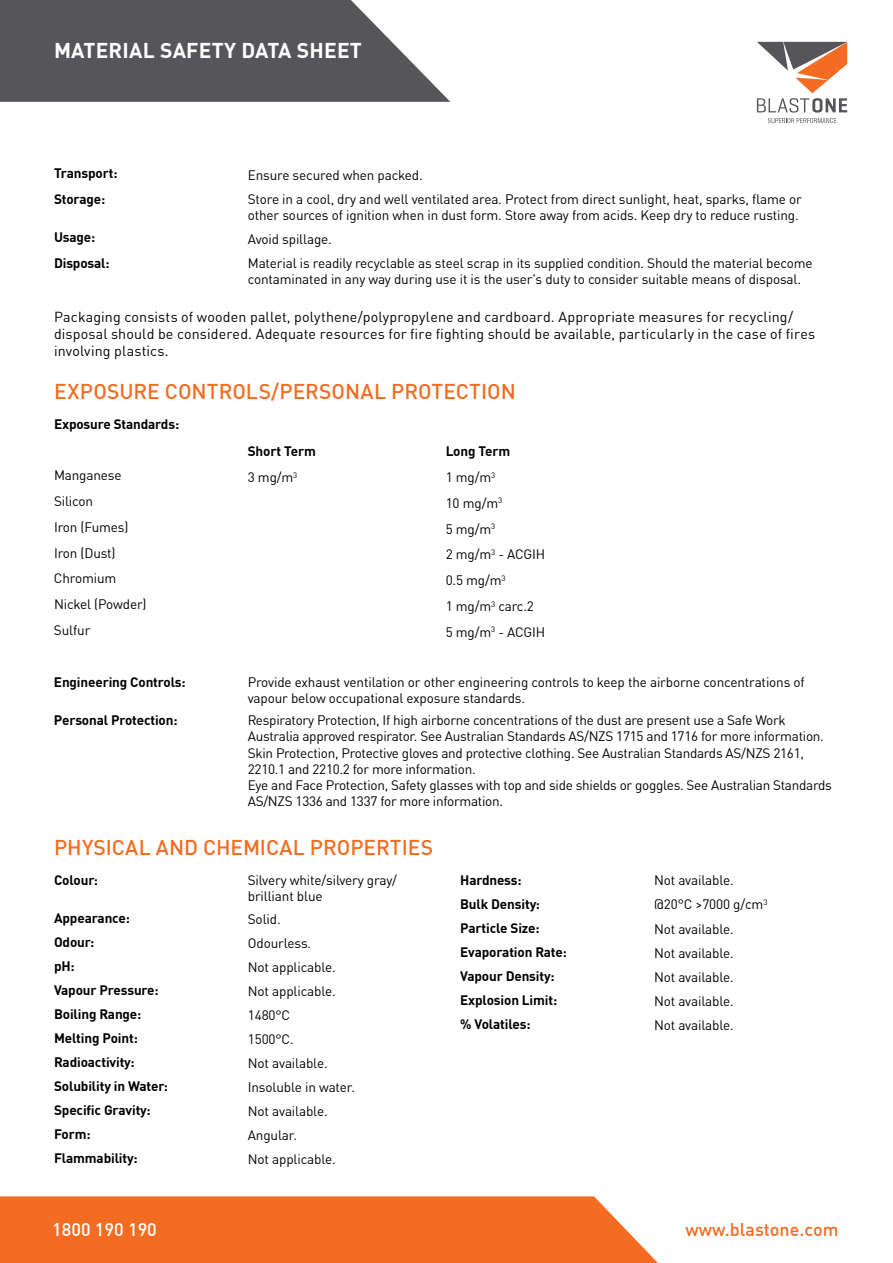
<style>
.page{position:relative;width:893px;height:1263px;background:#fff}
.page>*{position:absolute;margin:0;border:0;box-sizing:border-box;transform-origin:0 0}
.t1{font:500 21px "DIN Offc";color:#f36c21}
.t2{font:700 21px "DIN Offc";letter-spacing:.01em;color:#fff}
.t3{font:500 18px "DIN Offc";color:#f36c21}
.t4{font:500 18px "DIN Offc";color:#fff}
.t5{font:14.25px/17.2px "DIN Offc";letter-spacing:.01em;color:#000}
.t6{font:13.5px/16.2px "DIN Offc";letter-spacing:-.01em;color:#000}
.t7{font:700 13.5px "DIN Offc";letter-spacing:-.01em;color:#000}
</style>
<div class="page">
<svg style="left:757px;top:42px;width:90px;height:81px"></svg>
<svg style="left:0;top:0;width:450px;height:102px;background:#69696d"></svg>
<div style="left:0;top:1196px;width:658px;height:67px;background:#f36c21"></div>
<h1 class="t2" style="left:54px;top:36px;width:309px">MATERIAL SAFETY DATA SHEET</h1>
<p class="t7" style="left:54px;top:164px;width:65px">Transport:</p>
<p class="t6" style="left:248px;top:167px;width:176px">Ensure secured when packed.</p>
<p class="t7" style="left:54px;top:190px;width:53px">Storage:</p>
<p class="t6" style="left:248px;top:191px;width:555px">Store in a cool, dry and well ventilated area. Protect from direct sunlight, heat, sparks, flame or other sources of ignition when in dust form. Store away from acids. Keep dry to reduce rusting.</p>
<p class="t7" style="left:54px;top:228px;width:43px">Usage:</p>
<p class="t6" style="left:248px;top:231px;width:86px">Avoid spillage.</p>
<p class="t7" style="left:54px;top:254px;width:57px">Disposal:</p>
<p class="t6" style="left:248px;top:255px;width:566px">Material is readily recyclable as steel scrap in its supplied condition. Should the material become contaminated in any way during use it is the user’s duty to consider suitable means of disposal.</p>
<p class="t5" style="left:54px;top:308px;width:763px">Packaging consists of wooden pallet, polythene/polypropylene and cardboard. Appropriate measures for recycling/ disposal should be considered. Adequate resources for fire fighting should be available, particularly in the case of fires involving plastics.</p>
<h1 class="t1" style="left:54px;top:378px;width:463px">EXPOSURE CONTROLS/PERSONAL PROTECTION</h1>
<p class="t7" style="left:54px;top:415px;width:127px">Exposure Standards:</p>
<p class="t7" style="left:248px;top:442px;width:70px">Short Term</p>
<p class="t7" style="left:446px;top:442px;width:66px">Long Term</p>
<p class="t6" style="left:54px;top:467px;width:69px">Manganese</p>
<p class="t6" style="left:248px;top:469px;width:51px">3 mg/m<sup>3</sup></p>
<p class="t6" style="left:446px;top:469px;width:51px">1 mg/m<sup>3</sup></p>
<p class="t6" style="left:54px;top:493px;width:41px">Silicon</p>
<p class="t6" style="left:446px;top:495px;width:58px">10 mg/m<sup>3</sup></p>
<p class="t6" style="left:54px;top:519px;width:76px">Iron (Fumes)</p>
<p class="t6" style="left:446px;top:521px;width:51px">5 mg/m<sup>3</sup></p>
<p class="t6" style="left:54px;top:545px;width:63px">Iron (Dust)</p>
<p class="t6" style="left:446px;top:546px;width:101px">2 mg/m<sup>3</sup> - ACGIH</p>
<p class="t6" style="left:54px;top:570px;width:64px">Chromium</p>
<p class="t6" style="left:446px;top:572px;width:62px">0.5 mg/m<sup>3</sup></p>
<p class="t6" style="left:54px;top:596px;width:94px">Nickel (Powder)</p>
<p class="t6" style="left:446px;top:598px;width:90px">1 mg/m<sup>3</sup> carc.2</p>
<p class="t6" style="left:54px;top:622px;width:38px">Sulfur</p>
<p class="t6" style="left:446px;top:624px;width:101px">5 mg/m<sup>3</sup> - ACGIH</p>
<p class="t7" style="left:54px;top:673px;width:133px">Engineering Controls:</p>
<p class="t6" style="left:248px;top:674px;width:558px">Provide exhaust ventilation or other engineering controls to keep the airborne concentrations of vapour below occupational exposure standards.</p>
<p class="t7" style="left:54px;top:711px;width:125px">Personal Protection:</p>
<p class="t6" style="left:248px;top:712px;width:586px">Respiratory Protection, If high airborne concentrations of the dust are present use a Safe Work Australia approved respirator. See Australian Standards AS/NZS 1715 and 1716 for more information.<br>Skin Protection, Protective gloves and protective clothing. See Australian Standards AS/NZS 2161, 2210.1 and 2210.2 for more information.<br>Eye and Face Protection, Safety glasses with top and side shields or goggles. See Australian Standards AS/NZS 1336 and 1337 for more information.</p>
<h1 class="t1" style="left:54px;top:834px;width:381px">PHYSICAL AND CHEMICAL PROPERTIES</h1>
<p class="t7" style="left:54px;top:871px;width:46px">Colour:</p>
<p class="t6" style="left:248px;top:872px;width:151px">Silvery white/silvery gray/ brilliant blue</p>
<p class="t7" style="left:54px;top:909px;width:77px">Appearance:</p>
<p class="t6" style="left:248px;top:911px;width:34px">Solid.</p>
<p class="t7" style="left:54px;top:933px;width:42px">Odour:</p>
<p class="t6" style="left:248px;top:935px;width:65px">Odourless.</p>
<p class="t7" style="left:54px;top:957px;width:22px">pH:</p>
<p class="t6" style="left:248px;top:959px;width:89px">Not applicable.</p>
<p class="t7" style="left:54px;top:981px;width:106px">Vapour Pressure:</p>
<p class="t6" style="left:248px;top:983px;width:89px">Not applicable.</p>
<p class="t7" style="left:54px;top:1005px;width:89px">Boiling Range:</p>
<p class="t6" style="left:248px;top:1007px;width:44px">1480°C</p>
<p class="t7" style="left:54px;top:1029px;width:85px">Melting Point:</p>
<p class="t6" style="left:248px;top:1031px;width:47px">1500°C.</p>
<p class="t7" style="left:54px;top:1053px;width:82px">Radioactivity:</p>
<p class="t6" style="left:248px;top:1055px;width:81px">Not available.</p>
<p class="t7" style="left:54px;top:1077px;width:116px">Solubility in Water:</p>
<p class="t6" style="left:248px;top:1079px;width:109px">Insoluble in water.</p>
<p class="t7" style="left:54px;top:1101px;width:98px">Specific Gravity:</p>
<p class="t6" style="left:248px;top:1103px;width:81px">Not available.</p>
<p class="t7" style="left:54px;top:1125px;width:38px">Form:</p>
<p class="t6" style="left:248px;top:1127px;width:51px">Angular.</p>
<p class="t7" style="left:54px;top:1149px;width:85px">Flammability:</p>
<p class="t6" style="left:248px;top:1151px;width:89px">Not applicable.</p>
<p class="t7" style="left:460px;top:871px;width:63px">Hardness:</p>
<p class="t6" style="left:654px;top:872px;width:81px">Not available.</p>
<p class="t7" style="left:460px;top:895px;width:81px">Bulk Density:</p>
<p class="t6" style="left:654px;top:896px;width:115px">@20°C &gt;7000 g/cm<sup>3</sup></p>
<p class="t7" style="left:460px;top:919px;width:81px">Particle Size:</p>
<p class="t6" style="left:654px;top:921px;width:81px">Not available.</p>
<p class="t7" style="left:460px;top:943px;width:108px">Evaporation Rate:</p>
<p class="t6" style="left:654px;top:945px;width:81px">Not available.</p>
<p class="t7" style="left:460px;top:967px;width:96px">Vapour Density:</p>
<p class="t6" style="left:654px;top:969px;width:81px">Not available.</p>
<p class="t7" style="left:460px;top:991px;width:99px">Explosion Limit:</p>
<p class="t6" style="left:654px;top:993px;width:81px">Not available.</p>
<p class="t7" style="left:460px;top:1015px;width:72px">% Volatiles:</p>
<p class="t6" style="left:654px;top:1017px;width:81px">Not available.</p>
<h2 class="t4" style="left:52px;top:1218px;width:106px">1800 190 190</h2>
<h2 class="t3" style="left:685px;top:1218px;width:155px">www.blastone.com</h2>
</div>
